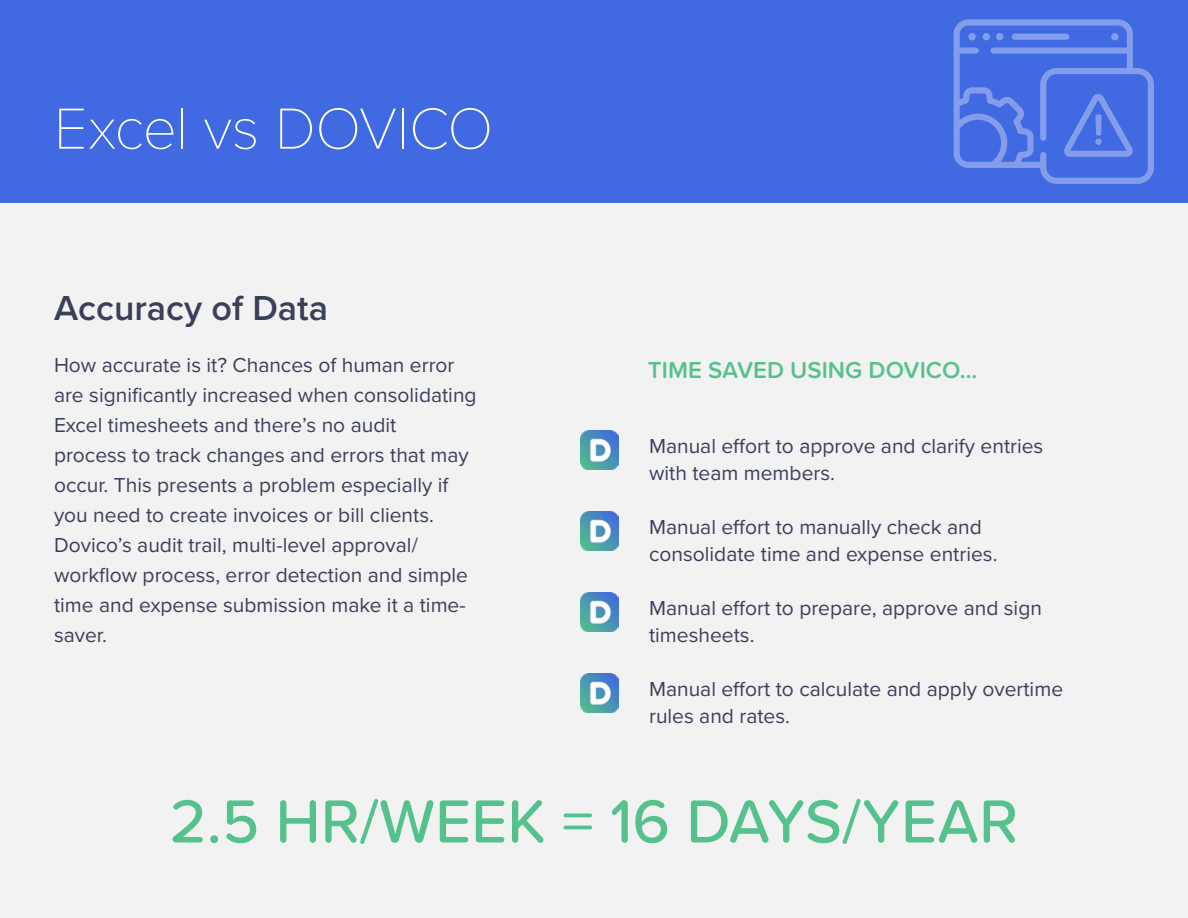
<style>
.page{position:relative;width:1188px;height:918px;background:#f2f2f2}
.page>*{position:absolute;margin:0;border:0;box-sizing:border-box;transform-origin:0 0}
.t1{font:500 63px "Proxima Soft";color:#55c18d}
.t2{font:100 60px "Proxima Nova T";letter-spacing:-.015em;color:#fff}
.t3{font:600 36px "Proxima Nova";color:#3a405a}
.t4{font:600 24px "Proxima Soft";color:#55c18d}
.t5{font:21px/30px "Proxima Nova";color:#3a405a}
</style>
<div class="page">
<div style="left:0;top:0;width:1188px;height:202px;background:#4169e1"></div>
<img style="left:580px;top:431px;width:39px;height:38px">
<img style="left:580px;top:593px;width:39px;height:38px">
<img style="left:580px;top:512px;width:39px;height:38px">
<img style="left:580px;top:674px;width:39px;height:38px">
<svg style="left:954px;top:19px;width:200px;height:165px"></svg>
<p class="t2" style="left:54px;top:84px;width:441px">Excel vs DOVICO</p>
<p class="t3" style="left:54px;top:281px;width:276px">Accuracy of Data</p>
<p class="t5" style="left:54px;top:349px;width:424px">How accurate is it? Chances of human error are significantly increased when consolidating Excel timesheets and there’s no audit<br>process to track changes and errors that may occur. This presents a problem especially if you need to create invoices or bill clients.<br>Dovico’s audit trail, multi-level approval/ workflow process, error detection and simple time and expense submission make it a time&shy;saver.</p>
<p class="t4" style="left:648px;top:352px;width:331px">TIME SAVED USING DOVICO...</p>
<p class="t5" style="left:649px;top:432px;width:396px;line-height:27px">Manual effort to approve and clarify entries with team members.</p>
<p class="t5" style="left:649px;top:513px;width:350px;line-height:27px">Manual effort to manually check and consolidate time and expense entries.</p>
<p class="t5" style="left:649px;top:594px;width:394px;line-height:27px">Manual effort to prepare, approve and sign timesheets.</p>
<p class="t5" style="left:649px;top:675px;width:416px;line-height:27px">Manual effort to calculate and apply overtime rules and rates.</p>
<p class="t1" style="left:170px;top:774px;width:849px">2.5 HR/WEEK = 16 DAYS/YEAR</p>
</div>
